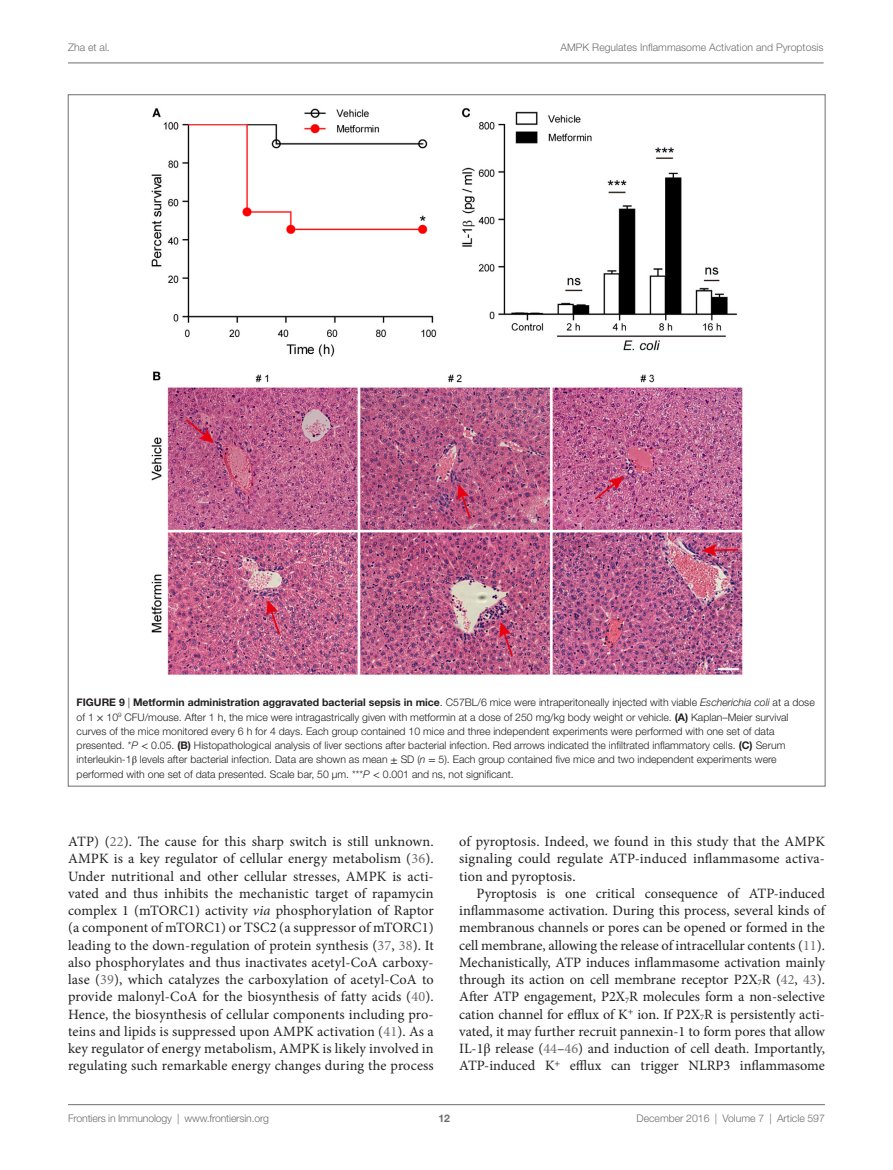
<style>
.page{position:relative;width:893px;height:1170px;background:#fff}
.page>*{position:absolute;margin:0;border:0;box-sizing:border-box;transform-origin:0 0}
.t1{font:14.25px/17.2px "Minion Pro";letter-spacing:.005em;color:#231f20;text-align:justify}
.t2{font:300 10.5px/14.2px "Helvetica Neue LT Std";color:#231f20}
.t3{font:300 10.5px "Helvetica Neue LT Std";color:#6c6d70}
.t4{font:700 10.5px "Helvetica Neue LT Std";color:#6c6d70}
.s1{font-weight:700}
.s2{font-style:italic}
.s3{font-family:"STIX General";font-weight:400}
.s4{color:#6c6d70}
.s5{font-family:"STIX General"}
</style>
<div class="page">
<img style="left:151px;top:108px;width:592px;height:567px">
<hr style="left:68px;top:63px;width:756px;height:1px;background:#6c6d70">
<hr style="left:68px;top:1104px;width:757px;height:1px;background:#6c6d70">
<p class="t3" style="left:68px;top:41px;width:43px">Zha et al.</p>
<p class="t3" style="left:561px;top:41px;width:264px">AMPK Regulates Inflammasome Activation and Pyroptosis</p>
<p class="t2" style="left:77px;top:695px;width:740px"><span class="s1">FIG URE 9</span> | <span class="s1">Metformin administration aggravated bacterial sepsis in mice</span>. C57BL/6 mice were intraperitoneally injected with viable <span class="s2">Escherichia coli</span> at a dose of 1 <span class="s3">×</span> 10<sup>9</sup> CFU/mouse. After 1 h, the mice were intragastrically given with metformin at a dose of 250 mg/kg body weight or vehicle. <span class="s1">(A)</span> Kaplan–Meier survival curves of the mice monitored every 6 h for 4 days. Each group contained 10 mice and three independent experiments were performed with one set of data presented. *<span class="s2">P</span> <span class="s3">&lt;</span> 0.05. <span class="s1">(B)</span> Histopathological analysis of liver sections after bacterial infection. Red arrows indicated the infiltrated inflammatory cells. <span class="s1">(C)</span> Serum interleukin-1<span class="s3">β</span> levels after bacterial infection. Data are shown as mean <span class="s3">±</span> SD (<span class="s2">n</span> <span class="s3">=</span> 5). Each group contained five mice and two independent experiments were performed with one set of data presented. Scale bar, 50 µm. ***<span class="s2">P</span> <span class="s3">&lt;</span> 0.001 and ns, not significant.</p>
<p class="t1" style="left:68px;top:832px;width:367px">ATP) (<span class="s4">22</span>). The cause for this sharp switch is still unknown.<br>AMPK is a key regulator of cellular energy metabolism (<span class="s4">36</span>).<br>Under nutritional and other cellular stresses, AMPK is acti&shy;vated and thus inhibits the mechanistic target of rapamycin complex 1 (mTORC1) activity <span class="s2">via</span> phosphorylation of Raptor (a component of mTORC1) or TSC2 (a suppressor of mTORC1) leading to the down-regulation of protein synthesis (<span class="s4">37</span>, <span class="s4">38</span>). It also phosphorylates and thus inactivates acetyl-CoA carboxy&shy;lase (<span class="s4">39</span>), which catalyzes the carboxylation of acetyl-CoA to provide malonyl-CoA for the biosynthesis of fatty acids (<span class="s4">40</span>).<br>Hence, the biosynthesis of cellular components including pro&shy;teins and lipids is suppressed upon AMPK activation (<span class="s4">41</span>). As a key regulator of energy metabolism, AMPK is likely involved in regulating such remarkable energy changes during the process</p>
<p class="t1" style="left:459px;top:832px;width:367px">of pyroptosis. Indeed, we found in this study that the AMPK signaling could regulate ATP-induced inflammasome activa&shy;tion and pyroptosis.</p>
<p class="t1" style="left:459px;top:884px;width:367px;text-indent:17px">Pyroptosis is one critical consequence of ATP-induced inflammasome activation. During this process, several kinds of membranous channels or pores can be opened or formed in the cell membrane, allowing the release of intracellular contents (<span class="s4">11</span>).<br>Mechanistically, ATP induces inflammasome activation mainly through its action on cell membrane receptor P2X<sub>7</sub>R (<span class="s4">42</span>, <span class="s4">43</span>).<br>After ATP engagement, P2X<sub>7</sub>R molecules form a non-selective cation channel for efflux of K<sup>+</sup> ion. If P2X<sub>7</sub>R is persistently acti&shy;vated, it may further recruit pannexin-1 to form pores that allow IL-1<span class="s5">β</span> release (<span class="s4">44</span>–<span class="s4">46</span>) and induction of cell death. Importantly, ATP-induced K<sup>+</sup> efflux can trigger NLRP3 inflammasome</p>
<p class="t3" style="left:68px;top:1111px;width:203px">Frontiers in Immunology | www.frontiersin.org</p>
<p class="t3" style="left:636px;top:1111px;width:190px">December 2016 | Volume 7 | Article 597</p>
<p class="t4" style="left:439px;top:1111px;width:13px">12</p>
</div>
